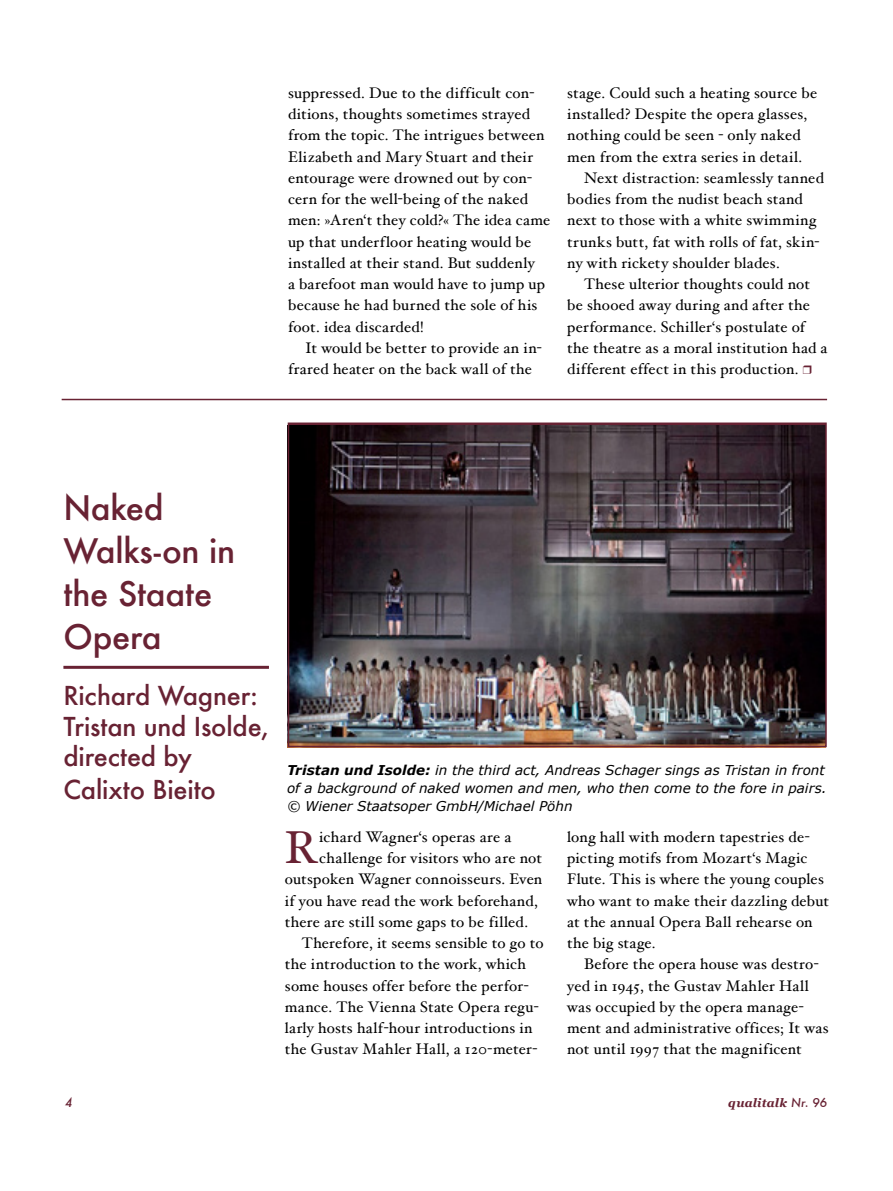
<style>
.page{position:relative;width:893px;height:1191px;background:#fff}
.page>*{position:absolute;margin:0;border:0;box-sizing:border-box;transform-origin:0 0}
.t1{font:46.05px "Hoefler Text";color:#682233}
.t2{font:500 33px/42.9px "Futura";letter-spacing:-.01em;color:#682233}
.t3{font:500 25.5px/31.2px "Futura";letter-spacing:-.005em;color:#682233}
.t4{font:15.3px/21.3px "Hoefler Text";letter-spacing:.015em;color:#000}
.t5{font:italic 13.5px/18px "Verdana";color:#000}
.t6{font:italic 700 12px "Georgia";letter-spacing:.015em;color:#682233}
.t7{font:italic 500 12px "Futura";color:#682233}
.s1{font-weight:700}
.s2{font-family:"Futura";font-weight:500}
</style>
<div class="page">
<img style="left:291px;top:425px;width:533px;height:319px">
<div style="left:288px;top:422px;width:539px;height:325px;border:2px solid #682233"></div>
<hr style="left:63px;top:666px;width:206px;height:3px;background:#682233">
<hr style="left:62px;top:399px;width:765px;height:1px;background:#682233">
<p class="t4" style="left:288px;top:82px;width:264px">suppressed. Due to the difficult con&shy;ditions, thoughts sometimes strayed from the topic. The intrigues between Elizabeth and Mary Stuart and their entourage were drowned out by con&shy;cern for the well-being of the naked men: »Aren‘t they cold?« The idea came up that underfloor heating would be installed at their stand. But suddenly<br>a barefoot man would have to jump up because he had burned the sole of his foot. idea discarded!</p>
<p class="t4" style="left:288px;top:337px;width:255px;text-indent:17px">It would be better to provide an in&shy;frared heater on the back wall of the</p>
<p class="t4" style="left:567px;top:82px;width:252px">stage. Could such a heating source be</p>
<p class="t4" style="left:567px;top:103px;width:242px">installed? Despite the opera glasses,</p>
<p class="t4" style="left:567px;top:124px;width:235px">nothing could be seen - only naked</p>
<p class="t4" style="left:567px;top:146px;width:236px">men from the extra series in detail.</p>
<p class="t4" style="left:584px;top:167px;width:241px">Next distraction: seamlessly tanned</p>
<p class="t4" style="left:567px;top:188px;width:237px">bodies from the nudist beach stand</p>
<p class="t4" style="left:567px;top:209px;width:251px">next to those with a white swimming</p>
<p class="t4" style="left:567px;top:231px;width:254px">trunks butt, fat with rolls of fat, skin-</p>
<p class="t4" style="left:567px;top:252px;width:214px">ny with rickety shoulder blades.</p>
<p class="t4" style="left:584px;top:273px;width:227px">These ulterior thoughts could not</p>
<p class="t4" style="left:567px;top:294px;width:244px">be shooed away during and after the</p>
<p class="t4" style="left:567px;top:316px;width:239px">performance. Schiller‘s postulate of</p>
<p class="t4" style="left:567px;top:337px;width:262px">the theatre as a moral institution had a</p>
<p class="t4" style="left:567px;top:358px;width:233px">different effect in this production.</p>
<h2 class="t2" style="left:63px;top:486px;width:173px">Naked<br>Walks-on in the Staate<br>Opera</h2>
<h3 class="t3" style="left:63px;top:679px;width:207px">Richard Wagner:<br>Tristan und Isolde, directed by<br>Calixto Bieito</h3>
<p class="t5" style="left:287px;top:760px;width:541px"><span class="s1">Tristan und Isolde:</span> in the third act, Andreas Schager sings as Tristan in front of a background of naked women and men, who then come to the fore in pairs. © Wiener Staatsoper GmbH/Michael Pöhn</p>
<h1 class="t1" style="left:285px;top:820px;width:35px">R</h1>
<p class="t4" style="left:319px;top:826px;width:194px">ichard Wagner‘s operas are a</p>
<p class="t4" style="left:319px;top:847px;width:224px">challenge for visitors who are not</p>
<p class="t4" style="left:285px;top:868px;width:259px">outspoken Wagner connoisseurs. Even</p>
<p class="t4" style="left:285px;top:889px;width:254px">if you have read the work beforehand,</p>
<p class="t4" style="left:285px;top:911px;width:245px">there are still some gaps to be filled.</p>
<p class="t4" style="left:302px;top:932px;width:243px">Therefore, it seems sensible to go to</p>
<p class="t4" style="left:285px;top:953px;width:243px">the introduction to the work, which</p>
<p class="t4" style="left:285px;top:974px;width:245px">some houses offer before the perfor-</p>
<p class="t4" style="left:285px;top:996px;width:255px">mance. The Vienna State Opera regu-</p>
<p class="t4" style="left:285px;top:1017px;width:249px">larly hosts half-hour introductions in</p>
<p class="t4" style="left:285px;top:1038px;width:254px">the Gustav Mahler Hall, a 120-meter-</p>
<p class="t4" style="left:567px;top:826px;width:263px">long hall with modern tapestries de&shy;picting motifs from Mozart‘s Magic<br>Flute. This is where the young couples who want to make their dazzling debut at the annual Opera Ball rehearse on the big stage.</p>
<p class="t4" style="left:567px;top:953px;width:263px;text-indent:17px">Before the opera house was destro&shy;yed in 1945, the Gustav Mahler Hall was occupied by the opera manage&shy;ment and administrative offices; It was not until 1997 that the magnificent</p>
<p class="t7" style="left:65px;top:1094px;width:9px">4</p>
<p class="t6" style="left:728px;top:1095px;width:100px">qualitalk <span class="s2">Nr. 96</span></p>
</div>
